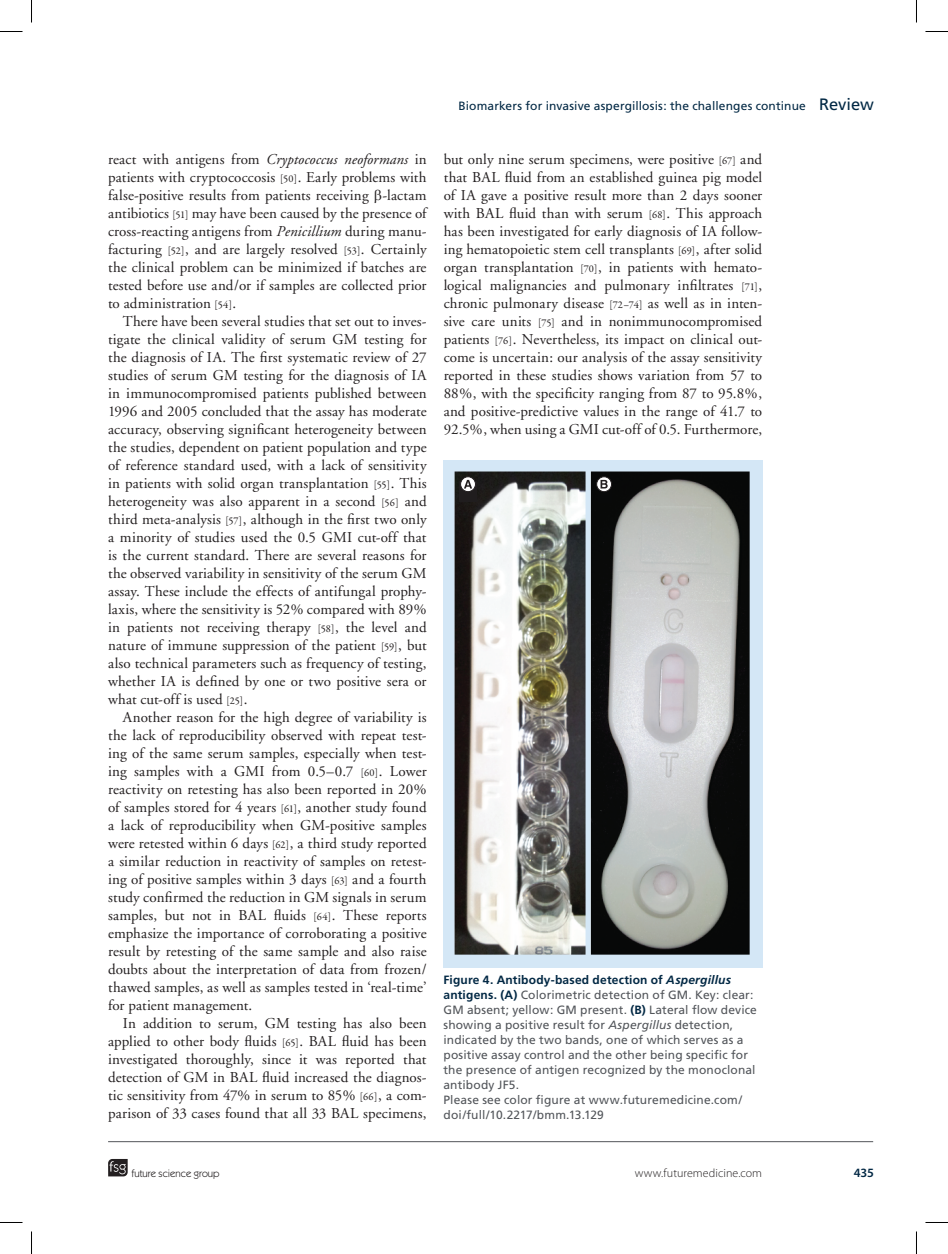
<style>
.page{position:relative;width:948px;height:1254px;background:#fff}
.page>*{position:absolute;margin:0;border:0;box-sizing:border-box;transform-origin:0 0}
.t1{font:15px/18px "Adobe Garamond";letter-spacing:.005em;color:#231f20;text-align:justify}
.t2{font:600 12.75px "Myriad Pro";color:#022844}
.t3{font:12px/15px "Frutiger";letter-spacing:.01em;color:#52555a}
.t4{font:12px "Frutiger";letter-spacing:.01em;color:#022844}
.t5{font:700 12px "Frutiger 65";letter-spacing:.015em;color:#022844}
.t6{font:300 12px "Myriad Pro";letter-spacing:.005em;color:#231f20}
.t7{font:10.5px "Itc Kabel";color:#231f20}
.s1{font-size:16.5px}
.s2{font-style:italic}
.s3{font-family:"Garamond Premr Pro";font-size:10.5px}
.s4{font-family:"Frutiger 66";font-style:italic}
.s5{font-family:"Frutiger 65";font-weight:700;color:#022844}
</style>
<div class="page">
<svg style="left:108px;top:1159px;width:20px;height:17px"></svg>
<hr style="left:108px;top:1141px;width:765px;height:1px;background:#52555a">
<div style="left:443px;top:460px;width:319px;height:507px;background:#d4e7f6"></div>
<img style="left:454px;top:471px;width:295px;height:483px">
<div style="left:459px;top:481px;width:18px;height:21px;background:#201d1e"></div>
<div style="left:598px;top:483px;width:13px;height:20px;background:#080909"></div>
<svg style="left:460px;top:477px;width:15px;height:14px"></svg>
<div style="left:460px;top:476px;width:16px;height:16px;border:1px solid #231f20;border-radius:50%"></div>
<svg style="left:464px;top:480px;width:8px;height:8px"></svg>
<svg style="left:596px;top:477px;width:15px;height:14px"></svg>
<div style="left:596px;top:476px;width:16px;height:16px;border:1px solid #231f20;border-radius:50%"></div>
<svg style="left:600px;top:480px;width:7px;height:8px"></svg>
<svg style="left:0;top:31px;width:22px;height:1px"></svg>
<svg style="left:925px;top:31px;width:22px;height:1px"></svg>
<svg style="left:0;top:1222px;width:22px;height:1px"></svg>
<svg style="left:925px;top:1222px;width:22px;height:1px"></svg>
<svg style="left:31px;top:0;width:1px;height:23px"></svg>
<svg style="left:31px;top:1231px;width:1px;height:23px"></svg>
<svg style="left:916px;top:0;width:1px;height:23px"></svg>
<svg style="left:916px;top:1231px;width:1px;height:23px"></svg>
<p class="t4" style="left:458px;top:99px;width:417px">Biomarkers for invasive aspergillosis: the challenges continue <span class="s1">Review</span></p>
<p class="t1" style="left:108px;top:151px;width:320px">react with antigens from <span class="s2">Cryptococcus neoformans</span> in patients with cryptococcosis <span class="s3">[50]</span>. Early problems with false-positive results from patients receiving -lactam antibiotics <span class="s3">[51]</span> may have been caused by the presence of cross-reacting antigens from <span class="s2">Penicillium</span> during manu&shy;facturing <span class="s3">[52]</span>, and are largely resolved <span class="s3">[53]</span>. Certainly the clinical problem can be minimized if batches are tested before use and/or if samples are collected prior to administration <span class="s3">[54]</span>.</p>
<p class="t1" style="left:108px;top:313px;width:320px;text-indent:15px">There have been several studies that set out to inves&shy;tigate the clinical validity of serum GM testing for the diagnosis of IA. The first systematic review of 27 studies of serum GM testing for the diagnosis of IA in immunocompromised patients published between 1996 and 2005 concluded that the assay has moderate accuracy, observing significant heterogeneity between the studies, dependent on patient population and type of reference standard used, with a lack of sensitivity in patients with solid organ transplantation <span class="s3">[55]</span>. This heterogeneity was also apparent in a second <span class="s3">[56]</span> and third meta-analysis <span class="s3">[57]</span>, although in the first two only a minority of studies used the 0.5 GMI cut-off that is the current standard. There are several reasons for the observed variability in sensitivity of the serum GM assay. These include the effects of antifungal prophy&shy;laxis, where the sensitivity is 52% compared with 89% in patients not receiving therapy <span class="s3">[58]</span>, the level and nature of immune suppression of the patient <span class="s3">[59]</span>, but also technical parameters such as frequency of testing, whether IA is defined by one or two positive sera or what cut-off is used <span class="s3">[25]</span>.</p>
<p class="t1" style="left:108px;top:709px;width:320px;text-indent:15px">Another reason for the high degree of variability is the lack of reproducibility observed with repeat test&shy;ing of the same serum samples, especially when test&shy;ing samples with a GMI from 0.5–0.7 <span class="s3">[60]</span>. Lower reactivity on retesting has also been reported in 20% of samples stored for 4 years <span class="s3">[61]</span>, another study found a lack of reproducibility when GM-positive samples were retested within 6 days <span class="s3">[62]</span>, a third study reported a similar reduction in reactivity of samples on retest&shy;ing of positive samples within 3 days <span class="s3">[63]</span> and a fourth study confirmed the reduction in GM signals in serum samples, but not in BAL fluids <span class="s3">[64]</span>. These reports emphasize the importance of corroborating a positive result by retesting of the same sample and also raise doubts about the interpretation of data from frozen/ thawed samples, as well as samples tested in ‘real-time’ for patient management.</p>
<p class="t1" style="left:108px;top:1015px;width:320px;text-indent:15px">In addition to serum, GM testing has also been applied to other body fluids <span class="s3">[65]</span>. BAL fluid has been investigated thoroughly, since it was reported that detection of GM in BAL fluid increased the diagnos&shy;tic sensitivity from 47% in serum to 85% <span class="s3">[66]</span>, a com&shy;parison of 33 cases found that all 33 BAL specimens,</p>
<p class="t1" style="left:443px;top:151px;width:320px">but only nine serum specimens, were positive <span class="s3">[67]</span> and that BAL fluid from an established guinea pig model of IA gave a positive result more than 2 days sooner with BAL fluid than with serum <span class="s3">[68]</span>. This approach has been investigated for early diagnosis of IA follow&shy;ing hematopoietic stem cell transplants <span class="s3">[69]</span>, after solid organ transplantation <span class="s3">[70]</span>, in patients with hemato&shy;logical malignancies and pulmonary infiltrates <span class="s3">[71]</span>, chronic pulmonary disease <span class="s3">[72–74]</span> as well as in inten&shy;sive care units <span class="s3">[75]</span> and in nonimmunocompromised patients <span class="s3">[76]</span>. Nevertheless, its impact on clinical out&shy;come is uncertain: our analysis of the assay sensitivity reported in these studies shows variation from 57 to 88%, with the specificity ranging from 87 to 95.8%, and positive-predictive values in the range of 41.7 to 92.5%, when using a GMI cut-off of 0.5. Furthermore,</p>
<p class="t5" style="left:443px;top:972px;width:289px">Figure 4. Antibody-based detection of <span class="s4">Aspergillus</span></p>
<p class="t3" style="left:443px;top:987px;width:315px"><span class="s5">antigens. (A)</span> Colorimetric detection of GM. Key: clear:<br>GM absent; yellow: GM present. <span class="s5">(B)</span> Lateral flow device showing a positive result for <span class="s2">Aspergillus</span> detection, indicated by the two bands, one of which serves as a positive assay control and the other being specific for the presence of antigen recognized by the monoclonal antibody JF5.<br>Please see color figure at www.futuremedicine.com/ doi/full/10.2217/bmm.13.129</p>
<p class="t7" style="left:131px;top:1166px;width:90px">future science group</p>
<p class="t6" style="left:634px;top:1166px;width:129px">www.futuremedicine.com</p>
<p class="t2" style="left:853px;top:1164px;width:22px">435</p>
</div>
